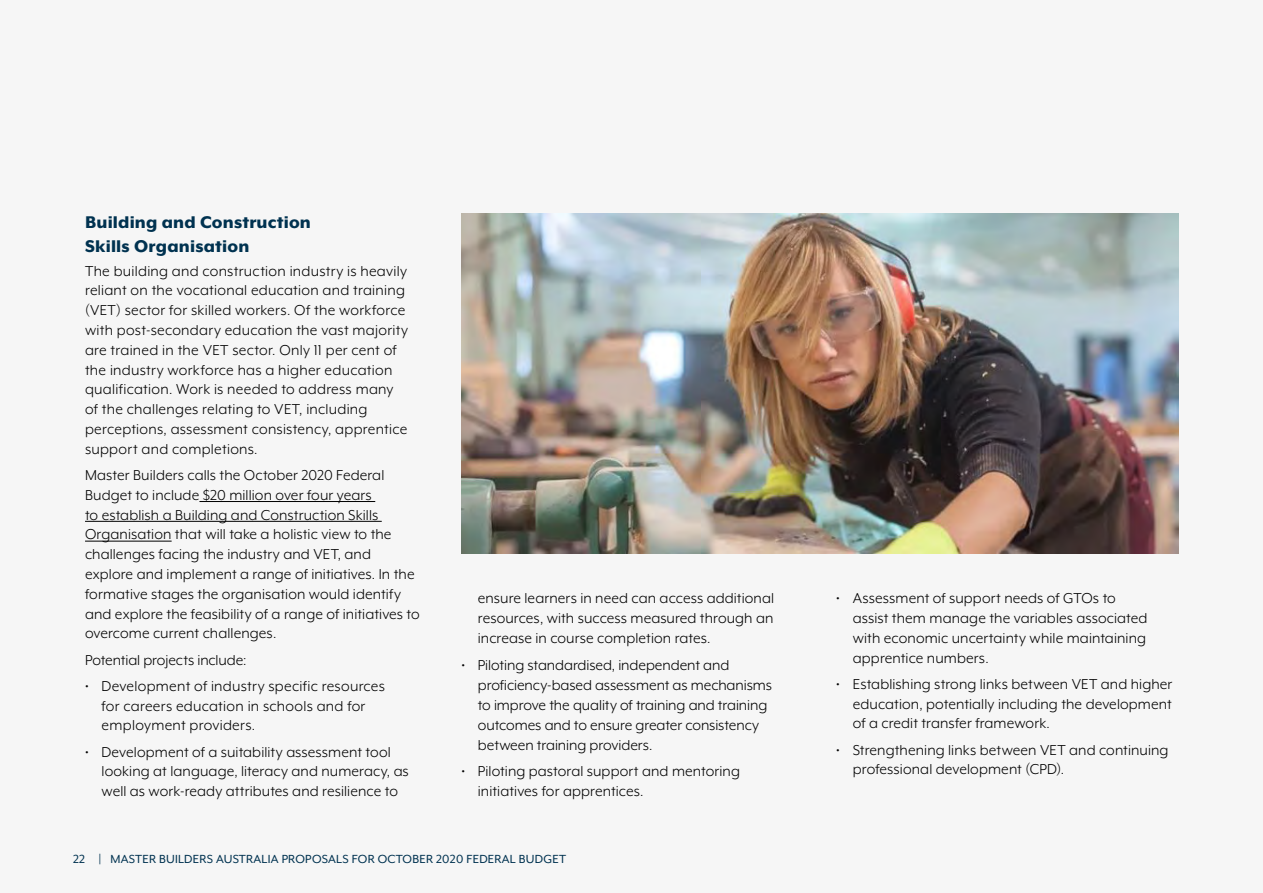
<style>
.page{position:relative;width:1263px;height:893px;background:#f6f6f6}
.page>*{position:absolute;margin:0;border:0;box-sizing:border-box;transform-origin:0 0}
.Body_-_title{font:800 19.5px/23.4px "Mr Eaves XL Mod OT";letter-spacing:.01em;color:#003250}
.Body{font:16.5px/19.8px "Mr Eaves XL Mod OT";letter-spacing:.01em;color:#000}
.t1{font:13.5px "Mr Eaves XL Mod OT";letter-spacing:.02em;color:#003250}
</style>
<div class="page">
<hr style="left:199px;top:501px;width:176px;height:1px;background:#000">
<hr style="left:85px;top:521px;width:297px;height:1px;background:#000">
<hr style="left:85px;top:541px;width:87px;height:1px;background:#000">
<img style="left:461px;top:213px;width:718px;height:340px">
<p class="Body_-_title" style="left:85px;top:211px;width:227px">Building and Construction<br>Skills Organisation</p>
<p class="Body" style="left:85px;top:261px;width:325px">The building and construction industry is heavily reliant on the vocational education and training (VET) sector for skilled workers. Of the workforce with post-secondary education the vast majority are trained in the VET sector. Only 11 per cent of the industry workforce has a higher education qualification. Work is needed to address many of the challenges relating to VET, including perceptions, assessment consistency, apprentice support and completions.</p>
<p class="Body" style="left:85px;top:465px;width:336px">Master Builders calls the October 2020 Federal Budget to include $20 million over four years<br>to establish a Building and Construction Skills Organisation that will take a holistic view to the challenges facing the industry and VET, and explore and implement a range of initiatives. In the formative stages the organisation would identify and explore the feasibility of a range of initiatives to overcome current challenges.</p>
<p class="Body" style="left:85px;top:650px;width:163px">Potential projects include:</p>
<p class="Body" style="left:102px;top:676px;width:285px;text-indent:-16px">• Development of industry specific resources for careers education in schools and for employment providers.</p>
<p class="Body" style="left:102px;top:742px;width:309px;text-indent:-16px">• Development of a suitability assessment tool looking at language, literacy and numeracy, as well as work-ready attributes and resilience to</p>
<p class="Body" style="left:478px;top:588px;width:298px;text-align:justify">ensure learners in need can access additional resources, with success measured through an increase in course completion rates.</p>
<p class="Body" style="left:478px;top:655px;width:296px;text-indent:-16px">• Piloting standardised, independent and proficiency-based assessment as mechanisms to improve the quality of training and training outcomes and to ensure greater consistency between training providers.</p>
<p class="Body" style="left:478px;top:761px;width:264px;text-indent:-16px">• Piloting pastoral support and mentoring initiatives for apprentices.</p>
<p class="t1" style="left:73px;top:853px;width:494px">22 | MASTER BUILDERS AUSTRALIA PROPOSALS FOR OCTOBER 2020 FEDERAL BUDGET</p>
<p class="Body" style="left:853px;top:588px;width:296px;text-indent:-16px">• Assessment of support needs of GTOs to assist them manage the variables associated with economic uncertainty while maintaining apprentice numbers.</p>
<p class="Body" style="left:853px;top:674px;width:321px;text-align:justify;text-indent:-16px">• Establishing strong links between VET and higher education, potentially including the development of a credit transfer framework.</p>
<p class="Body" style="left:853px;top:740px;width:317px;text-indent:-16px">• Strengthening links between VET and continuing professional development (CPD).</p>
</div>
